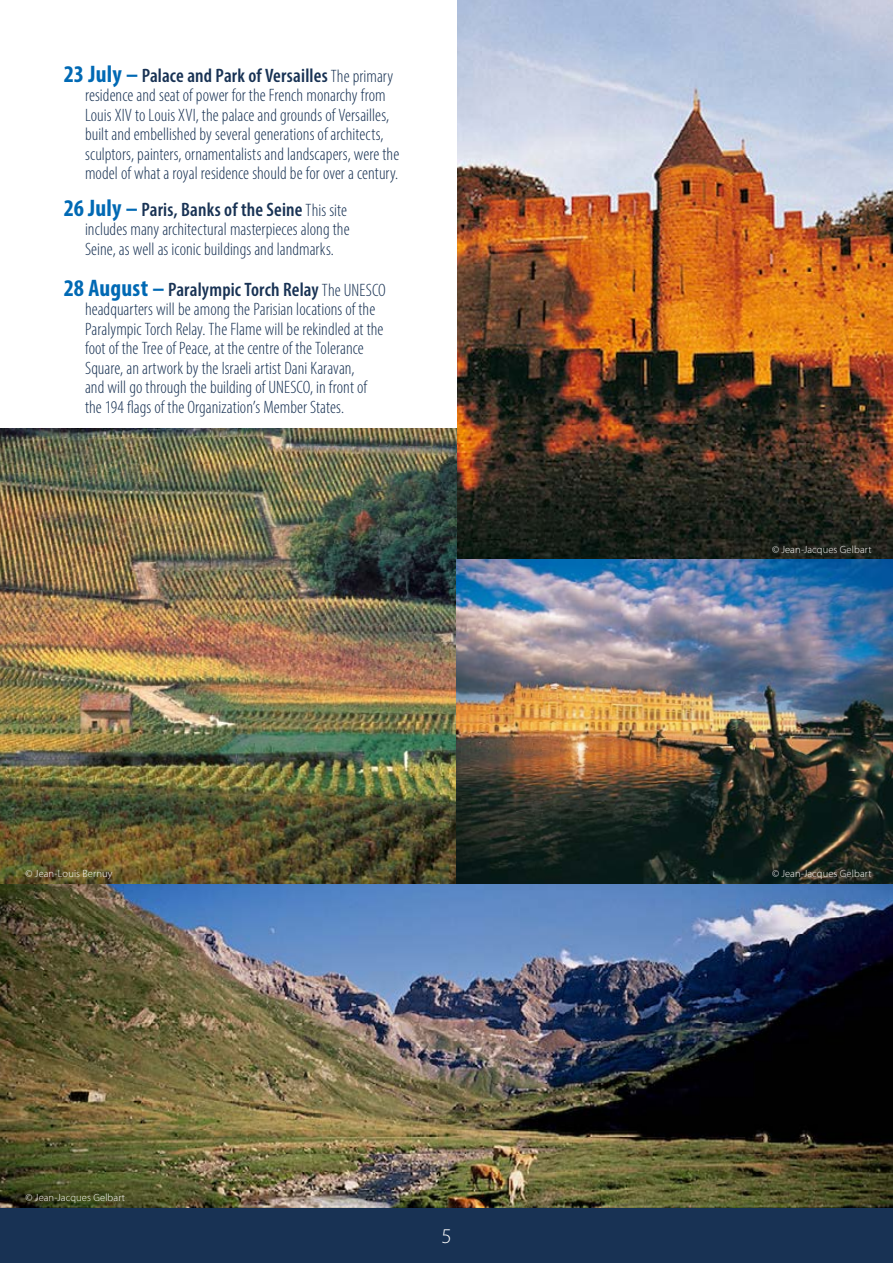
<style>
.page{position:relative;width:893px;height:1263px;background:#fff}
.page>*{position:absolute;margin:0;border:0;box-sizing:border-box;transform-origin:0 0}
.t1{font:300 21px "Myriad Pro";color:#fff}
.t2{font:600 condensed 19.5px "Myriad Pro";letter-spacing:.01em;color:#183254}
.t3{font:300 condensed 18px/19.5px "Myriad Pro";color:#183254}
.t4{font:300 10.5px "Myriad Pro";letter-spacing:.01em;color:#fff}
.s1{font-weight:700;font-size:24px;color:#0069b4}
.s2{font-weight:300;font-size:18px}
</style>
<div class="page">
<div style="left:0;top:1208px;width:893px;height:55px;background:#183254"></div>
<img style="left:457px;top:0;width:436px;height:559px">
<img style="left:0;top:883px;width:893px;height:325px">
<img style="left:0;top:428px;width:457px;height:455px">
<img style="left:457px;top:559px;width:436px;height:324px">
<p class="t2" style="left:64px;top:63px;width:331px"><span class="s1">23 July –</span> Palace and Park of Versailles <span class="s2">The primary</span></p>
<p class="t3" style="left:85px;top:85px;width:316px">residence and seat of power for the French monarchy from Louis XIV to Louis XVI, the palace and grounds of Versailles, built and embellished by several generations of architects, sculptors, painters, ornamentalists and landscapers, were the model of what a royal residence should be for over a century.</p>
<p class="t2" style="left:64px;top:197px;width:285px"><span class="s1">26 July –</span> Paris, Banks of the Seine <span class="s2">This site</span></p>
<p class="t3" style="left:85px;top:219px;width:266px">includes many architectural masterpieces along the<br>Seine, as well as iconic buildings and landmarks.</p>
<p class="t2" style="left:64px;top:277px;width:324px"><span class="s1">28 August –</span> Paralympic Torch Relay <span class="s2">The UNESCO</span></p>
<p class="t3" style="left:85px;top:299px;width:300px">headquarters will be among the Parisian locations of the Paralympic Torch Relay. The Flame will be rekindled at the foot of the Tree of Peace, at the centre of the Tolerance Square, an artwork by the Israeli artist Dani Karavan,<br>and will go through the building of UNESCO, in front of the 194 flags of the Organization’s Member States.</p>
<p class="t4" style="left:26px;top:867px;width:88px">© Jean-Louis Bernuy</p>
<p class="t4" style="left:26px;top:1191px;width:101px">© Jean-Jacques Gelbart</p>
<p class="t1" style="left:441px;top:1223px;width:12px">5</p>
<p class="t4" style="left:772px;top:543px;width:101px">© Jean-Jacques Gelbart</p>
<p class="t4" style="left:772px;top:867px;width:101px">© Jean-Jacques Gelbart</p>
</div>
